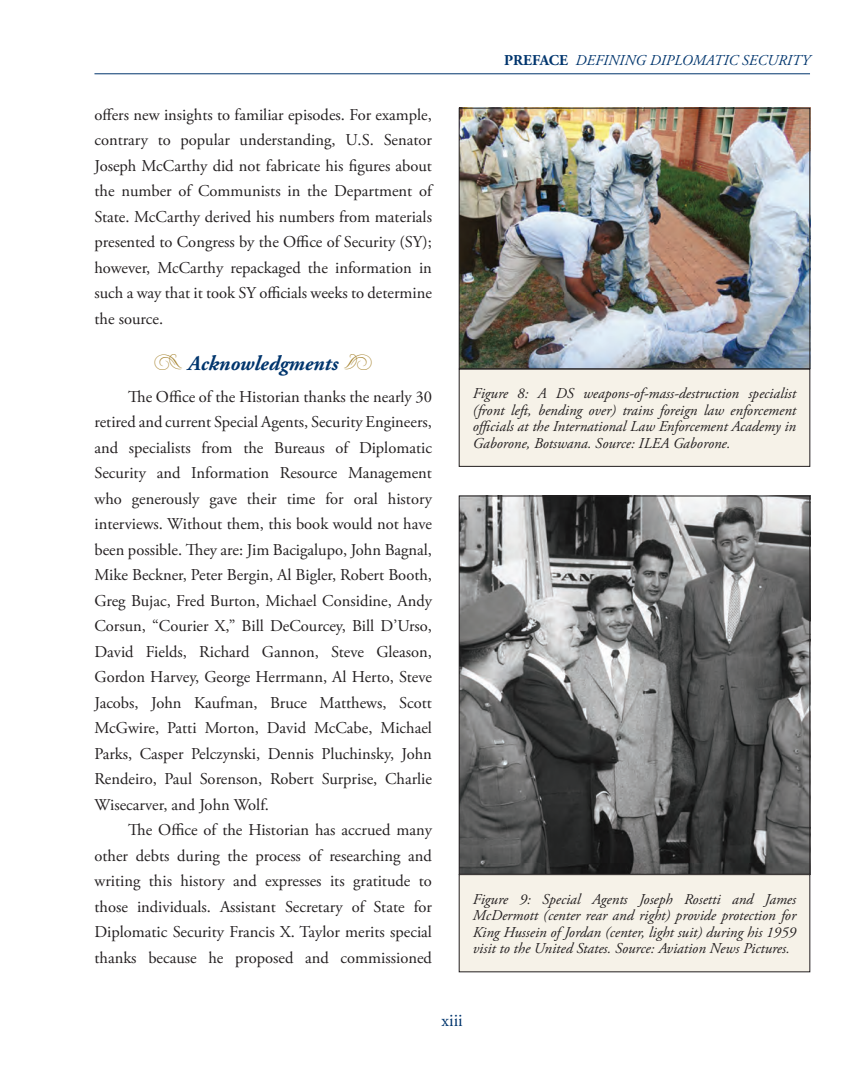
<style>
.page{position:relative;width:864px;height:1080px;background:#fff}
.page>*{position:absolute;margin:0;border:0;box-sizing:border-box;transform-origin:0 0}
.t1{font:italic 700 21px "Adobe Garamond Pro";color:#00356d}
.t2{font:18px "Adobe Garamond Pro";color:#00356d}
.t3{font:16.5px/25.5px "Adobe Garamond Pro";color:#231f20;text-align:justify}
.t4{font:italic 15px/16.5px "Adobe Garamond Pro";color:#231f20;text-align:justify}
.t5{font:italic 15px "Adobe Garamond Pro";color:#00356d}
.s1{font-family:"Type Embellishments One Let Plain";font-weight:400;font-style:normal;font-size:24px;color:#a88633}
.s2{font-weight:700;font-style:normal}
</style>
<div class="page">
<hr style="left:94px;top:74px;width:716px;height:1px;background:#00356d">
<img style="left:461px;top:110px;width:347px;height:257px">
<div style="left:459px;top:108px;width:351px;height:261px;border:1px solid #231f20"></div>
<img style="left:461px;top:498px;width:347px;height:374px">
<div style="left:459px;top:496px;width:351px;height:378px;border:1px solid #231f20"></div>
<div style="left:459px;top:369px;width:351px;height:97px;background:#f6f2e8"></div>
<div style="left:459px;top:369px;width:351px;height:98px;border:1px solid #231f20"></div>
<div style="left:459px;top:875px;width:351px;height:97px;background:#f6f2e8"></div>
<div style="left:459px;top:874px;width:351px;height:98px;border:1px solid #231f20"></div>
<p class="t3" style="left:94px;top:103px;width:339px">offers new insights to familiar episodes. For example, contrary to popular understanding, U.S. Senator Joseph McCarthy did not fabricate his figures about the number of Communists in the Department of State. McCarthy derived his numbers from materials presented to Congress by the Office of Security (SY); however, McCarthy repackaged the information in such a way that it took SY officials weeks to determine the source.</p>
<p class="t1" style="left:154px;top:351px;width:221px"><span class="s1">z</span> Acknowledgments <span class="s1">å</span></p>
<p class="t3" style="left:94px;top:385px;width:339px;text-indent:34px">The Office of the Historian thanks the nearly 30 retired and current Special Agents, Security Engineers, and specialists from the Bureaus of Diplomatic Security and Information Resource Management who generously gave their time for oral history interviews. Without them, this book would not have been possible. They are: Jim Bacigalupo, John Bagnal, Mike Beckner, Peter Bergin, Al Bigler, Robert Booth, Greg Bujac, Fred Burton, Michael Considine, Andy Corsun, “Courier X,” Bill DeCourcey, Bill D’Urso, David Fields, Richard Gannon, Steve Gleason, Gordon Harvey, George Herrmann, Al Herto, Steve Jacobs, John Kaufman, Bruce Matthews, Scott McGwire, Patti Morton, David McCabe, Michael Parks, Casper Pelczynski, Dennis Pluchinsky, John Rendeiro, Paul Sorenson, Robert Surprise, Charlie Wisecarver, and John Wolf.</p>
<p class="t3" style="left:94px;top:818px;width:339px;text-indent:34px">The Office of the Historian has accrued many other debts during the process of researching and writing this history and expresses its gratitude to those individuals. Assistant Secretary of State for Diplomatic Security Francis X. Taylor merits special thanks because he proposed and commissioned</p>
<p class="t5" style="left:504px;top:51px;width:307px"><span class="s2">PREFACE</span> DEFINING DIPLOMATIC SECURITY</p>
<p class="t4" style="left:473px;top:386px;width:325px">Figure 8: A DS weapons-of-mass-destruction specialist (front left, bending over) trains foreign law enforcement officials at the International Law Enforcement Academy in Gaborone, Botswana. Source: ILEA Gaborone.</p>
<p class="t4" style="left:473px;top:891px;width:325px">Figure 9: Special Agents Joseph Rosetti and James McDermott (center rear and right) provide protection for King Hussein of Jordan (center, light suit) during his 1959 visit to the United States. Source: Aviation News Pictures.</p>
<p class="t2" style="left:442px;top:1009px;width:23px">xiii</p>
</div>
